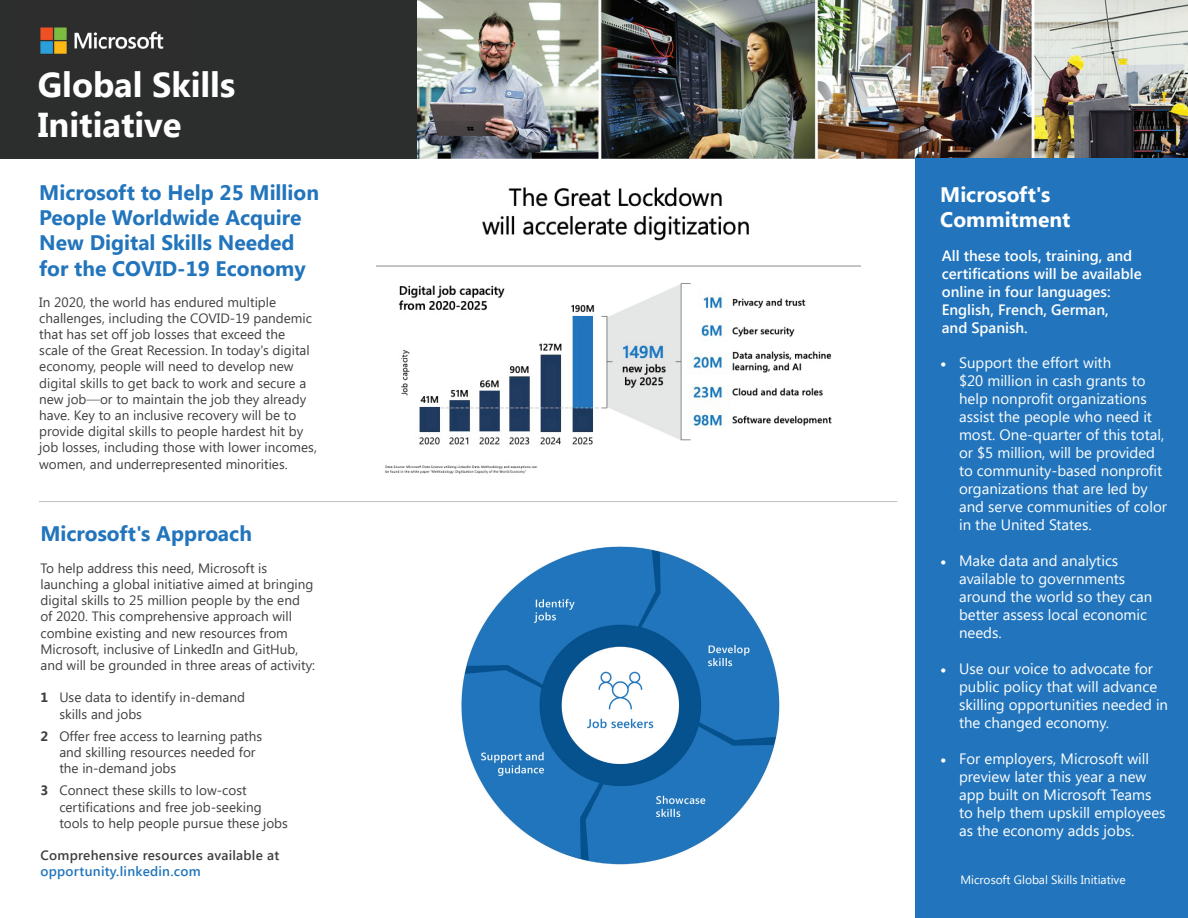
<style>
.page{position:relative;width:1188px;height:918px;background:#fff}
.page>*{position:absolute;margin:0;border:0;box-sizing:border-box;transform-origin:0 0}
.t1{font:700 34.5px/39.6px "Segoe UI";color:#fff}
.t2{font:700 21px/25.2px "Segoe UI";color:#2275bc}
.t3{font:700 21px/25.2px "Segoe UI";color:#fff}
.t4{font:15px/18px "Segoe UI";color:#fff}
.t5{font:600 15px/18px "Segoe UI";color:#fff}
.t6{font:13.5px/16.2px "Segoe UI";color:#3f3f3f}
.t7{font:600 13.5px "Segoe UI";letter-spacing:.02em;color:#3f3f3f}
.t8{font:600 13.5px "Segoe UI";letter-spacing:.02em;color:#2275bc}
.t9{font:12px "Segoe UI";color:#fff}
.s1{font-weight:300}
.s2{font-weight:700}
.s3{font-family:"Segoe UI Black"}
</style>
<div class="page">
<img style="left:417px;top:0;width:771px;height:159px">
<div style="left:0;top:0;width:417px;height:159px;background:#2c2d2d"></div>
<img style="left:377px;top:187px;width:483px;height:287px">
<div style="left:916px;top:159px;width:272px;height:759px;background:#2275bc"></div>
<hr style="left:39px;top:501px;width:858px;height:1px;background:#bcbdc0">
<img style="left:40px;top:27px;width:124px;height:27px">
<img style="left:461px;top:546px;width:319px;height:319px">
<h1 class="t1" style="left:38px;top:66px;width:199px">Global Skills<br>Initiative</h1>
<h2 class="t2" style="left:39px;top:180px;width:281px">Microsoft to Help 25 Million<br>People Worldwide Acquire<br>New Digital Skills Needed for the COVID-19 Economy</h2>
<p class="t6" style="left:39px;top:294px;width:279px">In 2020, the world has endured multiple challenges, including the COVID-19 pandemic that has set off job losses that exceed the scale of the Great Recession. In today's digital economy, people will need to develop new digital skills to get back to work and secure a new job<span class="s1">—</span>or to maintain the job they already have. Key to an inclusive recovery will be to provide digital skills to people hardest hit by job losses, including those with lower incomes, women, and underrepresented minorities.</p>
<h2 class="t2" style="left:41px;top:522px;width:213px">Microsoft's Approach</h2>
<p class="t6" style="left:40px;top:560px;width:276px">To help address this need, Microsoft is launching a global initiative aimed at bringing digital skills to 25 million people by the end of 2020. This comprehensive approach will combine existing and new resources from Microsoft, inclusive of LinkedIn and GitHub, and will be grounded in three areas of activity:</p>
<p class="t6" style="left:59px;top:690px;width:187px;text-indent:-19px"><span class="s2">1</span> Use data to identify in-demand skills and jobs</p>
<p class="t6" style="left:59px;top:728px;width:204px;text-indent:-19px"><span class="s2">2</span> Offer free access to learning paths and skilling resources needed for the in-demand jobs</p>
<p class="t6" style="left:59px;top:783px;width:230px;text-indent:-19px"><span class="s2">3</span> Connect these skills to low-cost certifications and free job-seeking tools to help people pursue these jobs</p>
<p class="t7" style="left:40px;top:843px;width:240px">Comprehensive resources available at</p>
<p class="t8" style="left:40px;top:859px;width:162px">opportunity.linkedin.com</p>
<h2 class="t3" style="left:940px;top:182px;width:132px">Microsoft's<br>Commitment</h2>
<p class="t5" style="left:942px;top:245px;width:201px">All these tools, training, and certifications will be available online in four languages:<br>English, French, German,<br>and Spanish.</p>
<p class="t4" style="left:959px;top:353px;width:210px;text-indent:-19px"><span class="s3">•</span> Support the effort with<br>$20 million in cash grants to help nonprofit organizations assist the people who need it most. One-quarter of this total, or $5 million, will be provided to community-based nonprofit organizations that are led by and serve communities of color in the United States.</p>
<p class="t4" style="left:959px;top:551px;width:195px;text-indent:-19px"><span class="s3">•</span> Make data and analytics available to governments around the world so they can better assess local economic needs.</p>
<p class="t4" style="left:959px;top:659px;width:211px;text-indent:-19px"><span class="s3">•</span> Use our voice to advocate for public policy that will advance skilling opportunities needed in the changed economy.</p>
<p class="t4" style="left:959px;top:749px;width:208px;text-indent:-19px"><span class="s3">•</span> For employers, Microsoft will preview later this year a new app built on Microsoft Teams to help them upskill employees as the economy adds jobs.</p>
<p class="t9" style="left:960px;top:873px;width:167px">Microsoft Global Skills Initiative</p>
</div>
